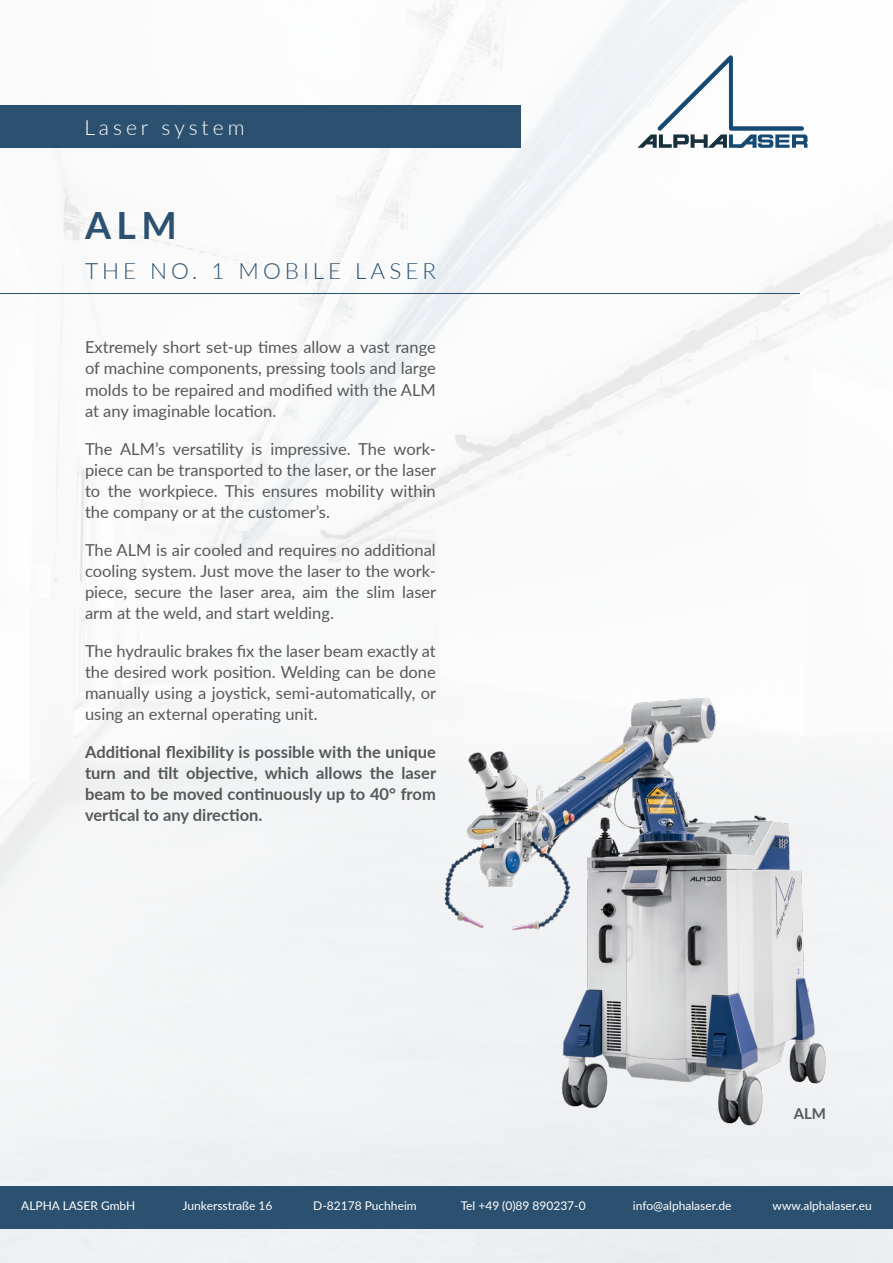
<style>
.page{position:relative;width:893px;height:1263px;background:#fff}
.page>*{position:absolute;margin:0;border:0;box-sizing:border-box;transform-origin:0 0}
.t1{font:700 37.5px "Lato";color:#2c5170}
.t2{font:300 22.5px "Lato";letter-spacing:.175em;color:#2c5170}
.t3{font:300 21px "Lato";letter-spacing:.19em;color:#fff}
.t4{font:16.5px/21px "Lato";color:#57585a;text-align:justify}
.t5{font:700 16.5px/21px "Lato";color:#57585a;text-align:justify}
.t6{font:700 15px "Lato";color:#57585a}
.t7{font:12px "Lato";color:#fff}
</style>
<div class="page">
<img style="left:0;top:0;width:893px;height:1263px">
<div style="left:0;top:105px;width:520px;height:43px;background:#2c5170"></div>
<svg style="left:637px;top:55px;width:170px;height:93px"></svg>
<hr style="left:0;top:293px;width:799px;height:1px;background:#2c5170">
<div style="left:0;top:1186px;width:893px;height:42px;background:#2c5170"></div>
<img style="left:208px;top:599px;width:685px;height:587px">
<p class="t3" style="left:84px;top:113px;width:162px">Laser system</p>
<h1 class="t1" style="left:85px;top:198px;width:93px">ALM</h1>
<h2 class="t2" style="left:85px;top:255px;width:352px">THE NO. 1 MOBILE LASER</h2>
<p class="t4" style="left:85px;top:336px;width:352px">Extremely short set-up times allow a vast range of machine components, pressing tools and large molds to be repaired and modified with the ALM at any imaginable location.</p>
<p class="t4" style="left:85px;top:437px;width:353px">The ALM’s versatility is impressive. The work&shy;piece can be transported to the laser, or the laser to the workpiece. This ensures mobility within the company or at the customer’s.</p>
<p class="t4" style="left:85px;top:538px;width:353px">The ALM is air cooled and requires no additional cooling system. Just move the laser to the work&shy;piece, secure the laser area, aim the slim laser arm at the weld, and start welding.</p>
<p class="t4" style="left:85px;top:639px;width:353px">The hydraulic brakes fix the laser beam exactly at the desired work position. Welding can be done manually using a joystick, semi-automatically, or using an external operating unit.</p>
<p class="t5" style="left:85px;top:740px;width:353px">Additional flexibility is possible with the unique turn and tilt objective, which allows the laser beam to be moved continuously up to 40° from vertical to any direction.</p>
<p class="t6" style="left:794px;top:1102px;width:34px">ALM</p>
<p class="t7" style="left:21px;top:1197px;width:116px">ALPHA LASER GmbH</p>
<p class="t7" style="left:183px;top:1197px;width:91px">Junkersstraße 16</p>
<p class="t7" style="left:313px;top:1197px;width:105px">D-82178 Puchheim</p>
<p class="t7" style="left:461px;top:1197px;width:126px">Tel +49 (0)89 890237-0</p>
<p class="t7" style="left:633px;top:1197px;width:100px">info@alphalaser.de</p>
<p class="t7" style="left:773px;top:1197px;width:101px">www.alphalaser.eu</p>
</div>
